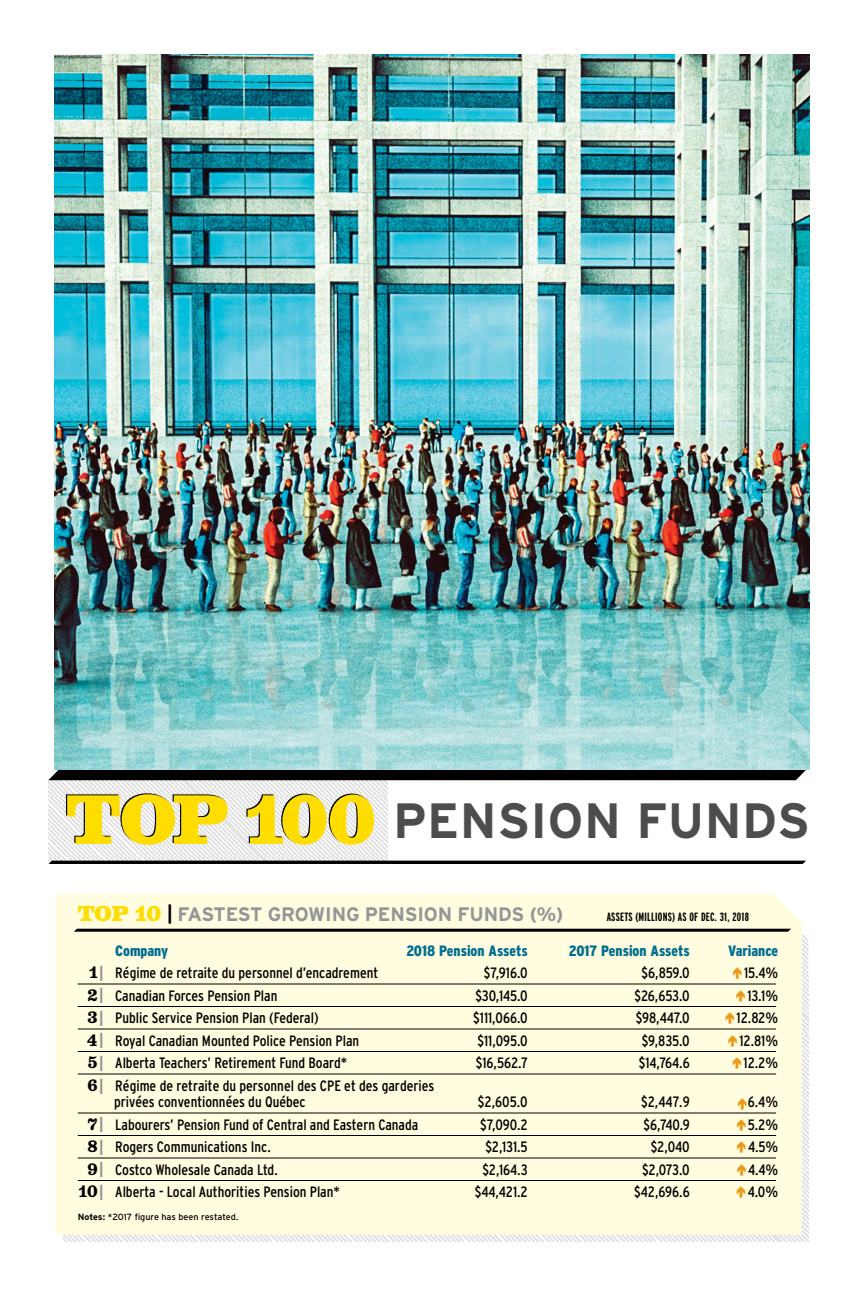
<style>
.page{position:relative;width:864px;height:1296px;background:#fff}
.page>*{position:absolute;margin:0;border:0;box-sizing:border-box;transform-origin:0 0}
.t1{font:700 49.5px "Interstate";letter-spacing:.01em;color:#4d4d4f}
.t2{font:700 19.5px "Interstate";letter-spacing:-.01em;color:#939598}
.t3{font:condensed 15px/16.5px "Interstate";color:#000}
.t4{font:900 condensed 15px "Interstate";color:#006e90}
.t5{font:700 extra-condensed 12px "Interstate";letter-spacing:.02em;color:#000}
.t6{font:9px "Interstate";color:#000}
.s1{font-family:"Belizio";font-weight:900;font-size:63.15px;color:#fd0}
.s2{font-family:"Belizio";font-weight:900;color:#fd0}
.s3{color:#000}
.s4{font-family:"Belizio";font-weight:700;font-stretch:normal}
.s5{font-family:"Belizio";font-weight:900;font-stretch:normal;color:#939598}
.s6{font-weight:700}
</style>
<div class="page">
<img style="left:64px;top:934px;width:744px;height:308px">
<div style="left:56px;top:894px;width:746px;height:341px;background:#fffcdf"></div>
<hr style="left:78px;top:984px;width:698px;height:1px;background:#000">
<hr style="left:78px;top:1006px;width:698px;height:1px;background:#000">
<hr style="left:78px;top:1029px;width:698px;height:1px;background:#000">
<hr style="left:78px;top:1051px;width:698px;height:1px;background:#000">
<hr style="left:78px;top:1074px;width:698px;height:1px;background:#000">
<hr style="left:78px;top:1113px;width:698px;height:1px;background:#000">
<hr style="left:78px;top:1135px;width:698px;height:1px;background:#000">
<hr style="left:78px;top:1158px;width:698px;height:1px;background:#000">
<hr style="left:78px;top:1180px;width:698px;height:1px;background:#000">
<hr style="left:75px;top:929px;width:715px;height:3px;background:#000">
<img style="left:48px;top:780px;width:340px;height:84px">
<div style="left:48px;top:770px;width:758px;height:10px;background:#000"></div>
<hr style="left:49px;top:861px;width:757px;height:3px;background:#000">
<img style="left:54px;top:54px;width:756px;height:716px">
<svg style="left:733px;top:967px;width:9px;height:12px"></svg>
<svg style="left:737px;top:990px;width:8px;height:11px"></svg>
<svg style="left:726px;top:1012px;width:8px;height:12px"></svg>
<svg style="left:729px;top:1035px;width:8px;height:11px"></svg>
<svg style="left:733px;top:1057px;width:8px;height:12px"></svg>
<svg style="left:738px;top:1099px;width:9px;height:11px"></svg>
<svg style="left:737px;top:1119px;width:9px;height:11px"></svg>
<svg style="left:737px;top:1141px;width:9px;height:12px"></svg>
<svg style="left:737px;top:1164px;width:9px;height:11px"></svg>
<svg style="left:737px;top:1186px;width:9px;height:12px"></svg>
<h1 class="t1" style="left:66px;top:791px;width:745px"><span class="s1">TOP 100</span> PENSION FUNDS</h1>
<h2 class="t2" style="left:78px;top:903px;width:487px"><span class="s2">TOP 10</span> <span class="s3">|</span> FASTEST GROWING PENSION FUNDS (%)</h2>
<p class="t5" style="left:607px;top:910px;width:144px">ASSETS (MILLIONS) AS OF DEC. 31, 2018</p>
<p class="t4" style="left:115px;top:942px;width:54px">Company</p>
<p class="t4" style="left:406px;top:942px;width:123px">2018 Pension Assets</p>
<p class="t4" style="left:569px;top:942px;width:122px">2017 Pension Assets</p>
<p class="t4" style="left:728px;top:942px;width:52px">Variance</p>
<p class="t3" style="left:89px;top:965px;width:291px"><span class="s4">1</span><span class="s5">|</span> Régime de retraite du personnel d’encadrement</p>
<p class="t3" style="left:484px;top:965px;width:45px">$7,916.0</p>
<p class="t3" style="left:642px;top:965px;width:50px">$6,859.0</p>
<p class="t3" style="left:744px;top:965px;width:36px">15.4%</p>
<p class="t3" style="left:87px;top:987px;width:191px"><span class="s4">2</span><span class="s5">|</span> Canadian Forces Pension Plan</p>
<p class="t3" style="left:475px;top:987px;width:54px">$30,145.0</p>
<p class="t3" style="left:635px;top:987px;width:57px">$26,653.0</p>
<p class="t3" style="left:747px;top:987px;width:32px">13.1%</p>
<p class="t3" style="left:88px;top:1010px;width:233px"><span class="s4">3</span><span class="s5">|</span> Public Service Pension Plan (Federal)</p>
<p class="t3" style="left:473px;top:1010px;width:56px">$111,066.0</p>
<p class="t3" style="left:636px;top:1010px;width:56px">$98,447.0</p>
<p class="t3" style="left:737px;top:1010px;width:43px">12.82%</p>
<p class="t3" style="left:87px;top:1032px;width:274px"><span class="s4">4</span><span class="s5">|</span> Royal Canadian Mounted Police Pension Plan</p>
<p class="t3" style="left:478px;top:1032px;width:52px">$11,095.0</p>
<p class="t3" style="left:642px;top:1032px;width:49px">$9,835.0</p>
<p class="t3" style="left:739px;top:1032px;width:40px">12.81%</p>
<p class="t3" style="left:88px;top:1055px;width:261px"><span class="s4">5</span><span class="s5">|</span> Alberta Teachers’ Retirement Fund Board*</p>
<p class="t3" style="left:476px;top:1055px;width:53px">$16,562.7</p>
<p class="t3" style="left:639px;top:1055px;width:52px">$14,764.6</p>
<p class="t3" style="left:744px;top:1055px;width:36px">12.2%</p>
<p class="t3" style="left:114px;top:1077px;width:322px;text-indent:-27px"><span class="s4">6</span><span class="s5">|</span> Régime de retraite du personnel des CPE et des garderies privées conventionnées du Québec</p>
<p class="t3" style="left:478px;top:1094px;width:51px">$2,605.0</p>
<p class="t3" style="left:641px;top:1094px;width:50px">$2,447.9</p>
<p class="t3" style="left:748px;top:1094px;width:32px">6.4%</p>
<p class="t3" style="left:88px;top:1116px;width:332px"><span class="s4">7</span><span class="s5">|</span> Labourers’ Pension Fund of Central and Eastern Canada</p>
<p class="t3" style="left:480px;top:1116px;width:49px">$7,090.2</p>
<p class="t3" style="left:644px;top:1116px;width:48px">$6,740.9</p>
<p class="t3" style="left:748px;top:1116px;width:32px">5.2%</p>
<p class="t3" style="left:87px;top:1139px;width:185px"><span class="s4">8</span><span class="s5">|</span> Rogers Communications Inc.</p>
<p class="t3" style="left:485px;top:1139px;width:44px">$2,131.5</p>
<p class="t3" style="left:651px;top:1139px;width:41px">$2,040</p>
<p class="t3" style="left:748px;top:1139px;width:32px">4.5%</p>
<p class="t3" style="left:87px;top:1161px;width:192px"><span class="s4">9</span><span class="s5">|</span> Costco Wholesale Canada Ltd.</p>
<p class="t3" style="left:482px;top:1161px;width:47px">$2,164.3</p>
<p class="t3" style="left:642px;top:1161px;width:49px">$2,073.0</p>
<p class="t3" style="left:748px;top:1161px;width:32px">4.4%</p>
<p class="t3" style="left:78px;top:1184px;width:263px"><span class="s4">10</span><span class="s5">|</span> Alberta - Local Authorities Pension Plan*</p>
<p class="t3" style="left:475px;top:1184px;width:55px">$44,421.2</p>
<p class="t3" style="left:634px;top:1184px;width:57px">$42,696.6</p>
<p class="t3" style="left:748px;top:1184px;width:32px">4.0%</p>
<p class="t6" style="left:78px;top:1211px;width:162px"><span class="s6">NOTES:</span> *2017 figure has been restated.</p>
</div>
